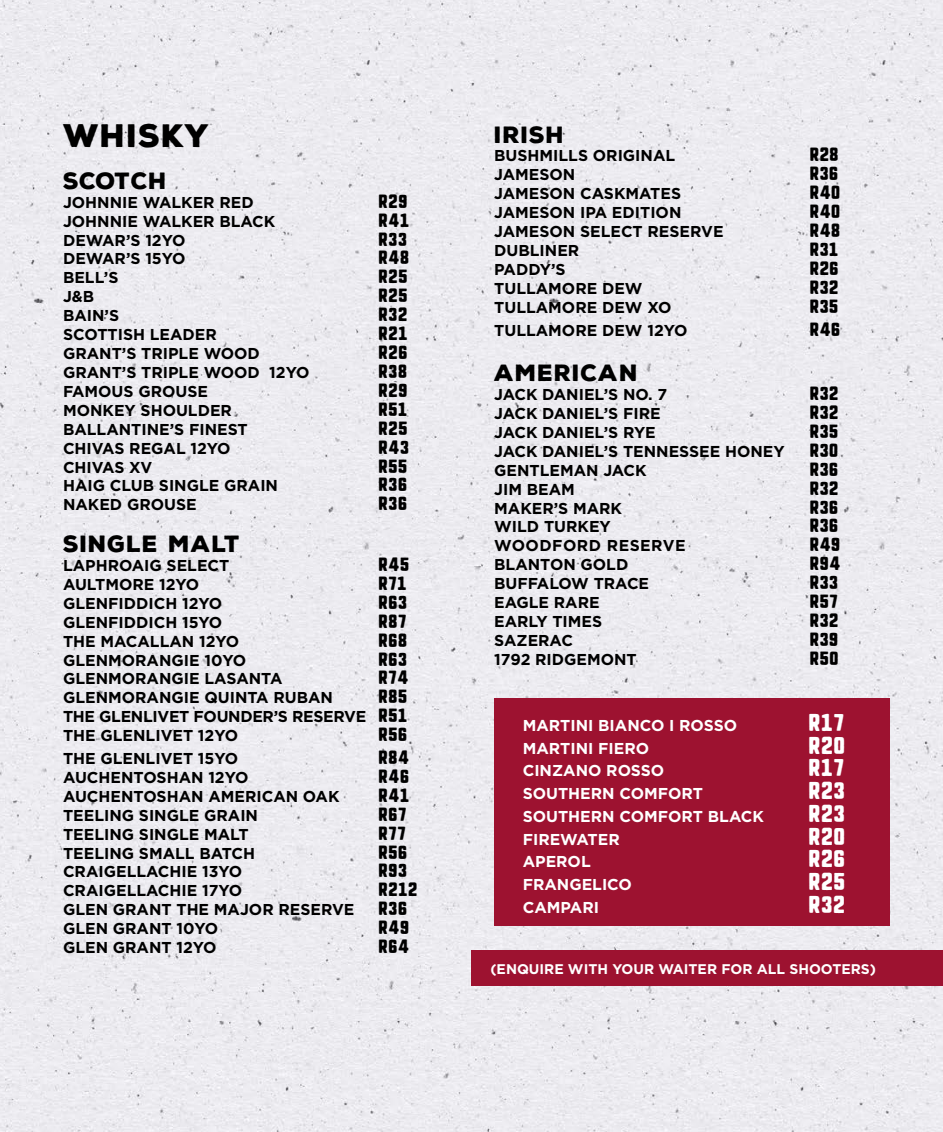
<style>
.page{position:relative;width:943px;height:1132px;background:#fff}
.page>*{position:absolute;margin:0;border:0;box-sizing:border-box;transform-origin:0 0}
.t1{font:900 31.5px "Nexa Rust Sans";letter-spacing:.03em;color:#000}
.t2{font:24.5px "Fenway Sans";letter-spacing:.005em;color:#fff}
.t3{font:900 22.75px "Nexa Rust Sans";letter-spacing:.03em;color:#000}
.t4{font:19.25px "Fenway Sans";color:#000}
.t5{font:700 15.75px/18.9px "Gotham HTF";color:#000}
.t6{font:700 15.75px "Gotham HTF";color:#fff}
.t7{font:700 15.75px/18.9px "Gotham HTF";letter-spacing:-.02em;color:#000}
.t8{font:700 15.75px "Gotham HTF";letter-spacing:.03em;color:#000}
.t9{font:700 14px "Gotham HTF";color:#fff}
.s1{font-family:"Fenway Sans";font-weight:400;font-size:19.25px}
</style>
<div class="page">
<div style="left:0;top:0;width:943px;height:1131px;background:#ecebf0"></div>
<div style="left:494px;top:697px;width:395px;height:228px;background:#9d1230"></div>
<div style="left:471px;top:949px;width:472px;height:36px;background:#9d1230"></div>
<h1 class="t1" style="left:63px;top:114px;width:148px">WHISKY</h1>
<h3 class="t3" style="left:63px;top:165px;width:105px">SCOTCH</h3>
<p class="t5" style="left:63px;top:192px;width:192px">JOHNNIE WALKER RED</p>
<p class="t4" style="left:378px;top:192px;width:31px">R29</p>
<p class="t5" style="left:63px;top:211px;width:214px">JOHNNIE WALKER BLACK</p>
<p class="t4" style="left:378px;top:211px;width:33px">R41</p>
<p class="t5" style="left:63px;top:230px;width:124px">DEWAR’S 12YO</p>
<p class="t4" style="left:378px;top:230px;width:31px">R33</p>
<p class="t5" style="left:63px;top:249px;width:124px">DEWAR’S 15YO</p>
<p class="t4" style="left:378px;top:249px;width:33px">R48</p>
<p class="t5" style="left:63px;top:268px;width:57px">BELL’S</p>
<p class="t4" style="left:378px;top:267px;width:31px">R25</p>
<p class="t5" style="left:63px;top:287px;width:33px">J&amp;B</p>
<p class="t4" style="left:378px;top:286px;width:31px">R25</p>
<p class="t5" style="left:63px;top:306px;width:58px">BAIN’S</p>
<p class="t4" style="left:378px;top:305px;width:31px">R32</p>
<p class="t5" style="left:63px;top:324px;width:155px">SCOTTISH LEADER</p>
<p class="t4" style="left:378px;top:324px;width:31px">R21</p>
<p class="t5" style="left:63px;top:343px;width:198px">GRANT’S TRIPLE WOOD</p>
<p class="t4" style="left:378px;top:343px;width:31px">R26</p>
<p class="t5" style="left:63px;top:362px;width:248px">GRANT’S TRIPLE WOOD 12YO</p>
<p class="t4" style="left:378px;top:362px;width:31px">R38</p>
<p class="t5" style="left:63px;top:381px;width:146px">FAMOUS GROUSE</p>
<p class="t4" style="left:378px;top:381px;width:31px">R29</p>
<p class="t5" style="left:63px;top:400px;width:170px">MONKEY SHOULDER</p>
<p class="t4" style="left:378px;top:400px;width:31px">R51</p>
<p class="t5" style="left:63px;top:419px;width:186px">BALLANTINE’S FINEST</p>
<p class="t4" style="left:378px;top:419px;width:31px">R25</p>
<p class="t5" style="left:63px;top:438px;width:169px">CHIVAS REGAL 12YO</p>
<p class="t4" style="left:378px;top:438px;width:33px">R43</p>
<p class="t5" style="left:63px;top:457px;width:91px">CHIVAS XV</p>
<p class="t4" style="left:378px;top:456px;width:31px">R55</p>
<p class="t5" style="left:63px;top:476px;width:216px">HAIG CLUB SINGLE GRAIN</p>
<p class="t4" style="left:378px;top:475px;width:31px">R36</p>
<p class="t5" style="left:63px;top:495px;width:135px">NAKED GROUSE</p>
<p class="t4" style="left:378px;top:494px;width:31px">R36</p>
<h3 class="t3" style="left:63px;top:528px;width:178px">SINGLE MALT</h3>
<p class="t5" style="left:63px;top:555px;width:168px">LAPHROAIG SELECT</p>
<p class="t4" style="left:378px;top:555px;width:33px">R45</p>
<p class="t5" style="left:63px;top:574px;width:138px">AULTMORE 12YO</p>
<p class="t4" style="left:378px;top:574px;width:30px">R71</p>
<p class="t5" style="left:63px;top:593px;width:161px">GLENFIDDICH 12YO</p>
<p class="t4" style="left:378px;top:593px;width:31px">R63</p>
<p class="t5" style="left:63px;top:612px;width:161px">GLENFIDDICH 15YO</p>
<p class="t4" style="left:378px;top:612px;width:30px">R87</p>
<p class="t5" style="left:63px;top:631px;width:178px">THE MACALLAN 12YO</p>
<p class="t4" style="left:378px;top:630px;width:31px">R68</p>
<p class="t5" style="left:63px;top:650px;width:185px">GLENMORANGIE 10YO</p>
<p class="t4" style="left:378px;top:649px;width:31px">R63</p>
<p class="t5" style="left:63px;top:668px;width:221px">GLENMORANGIE LASANTA</p>
<p class="t4" style="left:378px;top:668px;width:32px">R74</p>
<p class="t5" style="left:63px;top:687px;width:271px">GLENMORANGIE QUINTA RUBAN</p>
<p class="t4" style="left:378px;top:687px;width:31px">R85</p>
<p class="t7" style="left:63px;top:706px;width:346px">THE GLENLIVET FOUNDER’S RESERVE <span class="s1">R51<br></span>THE GLENLIVET 12YO</p>
<p class="t4" style="left:378px;top:725px;width:31px">R56</p>
<p class="t5" style="left:63px;top:748px;width:177px">THE GLENLIVET 15YO</p>
<p class="t4" style="left:378px;top:748px;width:33px">R84</p>
<p class="t5" style="left:63px;top:767px;width:187px">AUCHENTOSHAN 12YO</p>
<p class="t4" style="left:378px;top:767px;width:33px">R46</p>
<p class="t5" style="left:63px;top:786px;width:278px">AUCHENTOSHAN AMERICAN OAK</p>
<p class="t4" style="left:378px;top:785px;width:33px">R41</p>
<p class="t5" style="left:63px;top:805px;width:196px">TEELING SINGLE GRAIN</p>
<p class="t4" style="left:378px;top:804px;width:30px">R67</p>
<p class="t5" style="left:63px;top:824px;width:187px">TEELING SINGLE MALT</p>
<p class="t4" style="left:378px;top:823px;width:30px">R77</p>
<p class="t5" style="left:63px;top:842px;width:194px">TEELING SMALL BATCH</p>
<p class="t4" style="left:378px;top:842px;width:31px">R56</p>
<p class="t5" style="left:63px;top:861px;width:181px">CRAIGELLACHIE 13YO</p>
<p class="t4" style="left:378px;top:861px;width:31px">R93</p>
<p class="t5" style="left:63px;top:880px;width:181px">CRAIGELLACHIE 17YO</p>
<p class="t4" style="left:378px;top:880px;width:41px">R212</p>
<p class="t5" style="left:63px;top:899px;width:346px">GLEN GRANT THE MAJOR RESERVE <span class="s1">R36<br></span>GLEN GRANT 10YO</p>
<p class="t4" style="left:378px;top:918px;width:33px">R49</p>
<p class="t5" style="left:63px;top:937px;width:155px">GLEN GRANT 12YO</p>
<p class="t4" style="left:378px;top:937px;width:33px">R64</p>
<h3 class="t3" style="left:494px;top:119px;width:72px">IRISH</h3>
<p class="t5" style="left:494px;top:146px;width:182px">BUSHMILLS ORIGINAL</p>
<p class="t4" style="left:809px;top:146px;width:31px">R28</p>
<p class="t5" style="left:494px;top:165px;width:83px">JAMESON</p>
<p class="t4" style="left:809px;top:165px;width:31px">R36</p>
<p class="t5" style="left:494px;top:184px;width:188px">JAMESON CASKMATES</p>
<p class="t4" style="left:809px;top:184px;width:33px">R40</p>
<p class="t5" style="left:494px;top:203px;width:189px">JAMESON IPA EDITION</p>
<p class="t4" style="left:809px;top:202px;width:33px">R40</p>
<p class="t5" style="left:494px;top:222px;width:231px">JAMESON SELECT RESERVE</p>
<p class="t4" style="left:809px;top:221px;width:33px">R48</p>
<p class="t5" style="left:494px;top:240px;width:87px">DUBLINER</p>
<p class="t4" style="left:809px;top:240px;width:31px">R31</p>
<p class="t5" style="left:494px;top:259px;width:73px">PADDY’S</p>
<p class="t4" style="left:809px;top:259px;width:31px">R26</p>
<p class="t5" style="left:494px;top:278px;width:150px">TULLAMORE DEW</p>
<p class="t4" style="left:809px;top:278px;width:31px">R32</p>
<p class="t5" style="left:494px;top:297px;width:179px">TULLAMORE DEW XO</p>
<p class="t4" style="left:809px;top:297px;width:31px">R35</p>
<p class="t5" style="left:494px;top:320px;width:195px">TULLAMORE DEW 12YO</p>
<p class="t4" style="left:809px;top:320px;width:33px">R46</p>
<h3 class="t3" style="left:494px;top:357px;width:145px">AMERICAN</h3>
<p class="t5" style="left:494px;top:384px;width:174px">JACK DANIEL’S NO. 7</p>
<p class="t4" style="left:809px;top:384px;width:31px">R32</p>
<p class="t5" style="left:494px;top:403px;width:168px">JACK DANIEL’S FIRE</p>
<p class="t4" style="left:809px;top:403px;width:31px">R32</p>
<p class="t5" style="left:494px;top:422px;width:163px">JACK DANIEL’S RYE</p>
<p class="t4" style="left:809px;top:422px;width:31px">R35</p>
<p class="t5" style="left:494px;top:441px;width:292px">JACK DANIEL’S TENNESSEE HONEY</p>
<p class="t4" style="left:809px;top:441px;width:31px">R30</p>
<p class="t5" style="left:494px;top:460px;width:154px">GENTLEMAN JACK</p>
<p class="t4" style="left:809px;top:460px;width:31px">R36</p>
<p class="t5" style="left:494px;top:479px;width:82px">JIM BEAM</p>
<p class="t4" style="left:809px;top:479px;width:31px">R32</p>
<p class="t5" style="left:494px;top:498px;width:129px">MAKER’S MARK</p>
<p class="t4" style="left:809px;top:497px;width:31px">R36</p>
<p class="t5" style="left:494px;top:517px;width:118px">WILD TURKEY</p>
<p class="t4" style="left:809px;top:516px;width:31px">R36</p>
<p class="t8" style="left:494px;top:536px;width:193px">WOODFORD RESERVE</p>
<p class="t4" style="left:809px;top:535px;width:33px">R49</p>
<p class="t5" style="left:494px;top:554px;width:136px">BLANTON GOLD</p>
<p class="t4" style="left:809px;top:554px;width:33px">R94</p>
<p class="t5" style="left:494px;top:573px;width:156px">BUFFALOW TRACE</p>
<p class="t4" style="left:809px;top:573px;width:31px">R33</p>
<p class="t5" style="left:494px;top:592px;width:107px">EAGLE RARE</p>
<p class="t4" style="left:809px;top:592px;width:30px">R57</p>
<p class="t5" style="left:494px;top:611px;width:109px">EARLY TIMES</p>
<p class="t4" style="left:809px;top:611px;width:31px">R32</p>
<p class="t5" style="left:494px;top:630px;width:80px">SAZERAC</p>
<p class="t4" style="left:809px;top:630px;width:31px">R39</p>
<p class="t5" style="left:494px;top:649px;width:144px">1792 RIDGEMONT</p>
<p class="t4" style="left:809px;top:649px;width:31px">R50</p>
<p class="t6" style="left:522px;top:716px;width:216px">MARTINI BIANCO I ROSSO</p>
<h2 class="t2" style="left:808px;top:710px;width:38px">R17</h2>
<p class="t6" style="left:522px;top:738px;width:128px">MARTINI FIERO</p>
<h2 class="t2" style="left:808px;top:733px;width:39px">R20</h2>
<p class="t6" style="left:522px;top:761px;width:143px">CINZANO ROSSO</p>
<h2 class="t2" style="left:808px;top:756px;width:38px">R17</h2>
<p class="t6" style="left:522px;top:784px;width:182px">SOUTHERN COMFORT</p>
<h2 class="t2" style="left:808px;top:779px;width:39px">R23</h2>
<p class="t6" style="left:522px;top:807px;width:243px">SOUTHERN COMFORT BLACK</p>
<h2 class="t2" style="left:808px;top:801px;width:39px">R23</h2>
<p class="t6" style="left:522px;top:829px;width:98px">FIREWATER</p>
<h2 class="t2" style="left:808px;top:824px;width:39px">R20</h2>
<p class="t6" style="left:522px;top:852px;width:70px">APEROL</p>
<h2 class="t2" style="left:808px;top:847px;width:39px">R26</h2>
<p class="t6" style="left:522px;top:875px;width:111px">FRANGELICO</p>
<h2 class="t2" style="left:808px;top:870px;width:39px">R25</h2>
<p class="t6" style="left:522px;top:898px;width:78px">CAMPARI</p>
<h2 class="t2" style="left:808px;top:892px;width:39px">R32</h2>
<p class="t9" style="left:490px;top:961px;width:387px">(ENQUIRE WITH YOUR WAITER FOR ALL SHOOTERS)</p>
</div>
